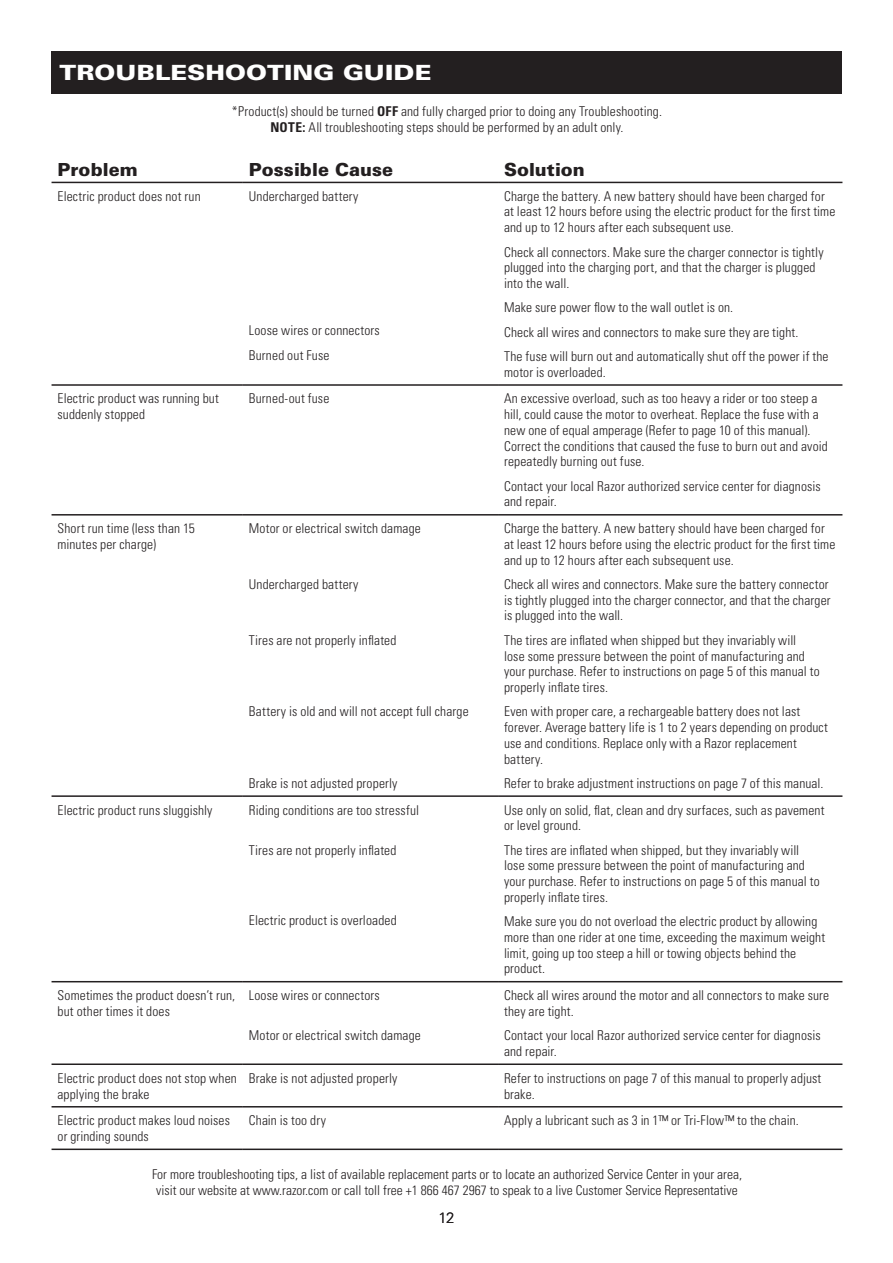
<style>
.page{position:relative;width:893px;height:1263px;background:#fff}
.page>*{position:absolute;margin:0;border:0;box-sizing:border-box;transform-origin:0 0}
.t1{font:900 21px "Univers LT Std";letter-spacing:.005em;color:#fff;scale:1.2 1}
.t2{font:900 18px "Univers LT Std";color:#231f20}
.t3{font:300 15px "Univers LT Std";color:#231f20}
.t4{font:300 condensed 13.5px/15.8px "Univers LT Std";letter-spacing:.01em;color:#231f20}
.s1{font-weight:700}
</style>
<div class="page">
<hr style="left:52px;top:182px;width:191px;height:1px;background:#231f20">
<hr style="left:243px;top:182px;width:255px;height:1px;background:#231f20">
<hr style="left:498px;top:182px;width:344px;height:1px;background:#231f20">
<hr style="left:52px;top:384px;width:191px;height:2px;background:#231f20">
<hr style="left:243px;top:384px;width:255px;height:2px;background:#231f20">
<hr style="left:498px;top:384px;width:344px;height:2px;background:#231f20">
<hr style="left:52px;top:514px;width:191px;height:1px;background:#231f20">
<hr style="left:243px;top:514px;width:255px;height:1px;background:#231f20">
<hr style="left:498px;top:514px;width:344px;height:1px;background:#231f20">
<hr style="left:52px;top:795px;width:191px;height:2px;background:#231f20">
<hr style="left:243px;top:795px;width:255px;height:2px;background:#231f20">
<hr style="left:498px;top:795px;width:344px;height:2px;background:#231f20">
<hr style="left:52px;top:981px;width:191px;height:1px;background:#231f20">
<hr style="left:243px;top:981px;width:255px;height:1px;background:#231f20">
<hr style="left:498px;top:981px;width:344px;height:1px;background:#231f20">
<hr style="left:52px;top:1063px;width:191px;height:2px;background:#231f20">
<hr style="left:243px;top:1063px;width:255px;height:2px;background:#231f20">
<hr style="left:498px;top:1063px;width:344px;height:2px;background:#231f20">
<hr style="left:52px;top:1106px;width:191px;height:1px;background:#231f20">
<hr style="left:243px;top:1106px;width:255px;height:1px;background:#231f20">
<hr style="left:498px;top:1106px;width:344px;height:1px;background:#231f20">
<hr style="left:52px;top:1148px;width:191px;height:2px;background:#231f20">
<hr style="left:243px;top:1148px;width:255px;height:2px;background:#231f20">
<hr style="left:498px;top:1148px;width:344px;height:2px;background:#231f20">
<div style="left:51px;top:51px;width:791px;height:43px;background:#231f20"></div>
<h2 class="t1" style="left:60px;top:59px;width:311px">TROUBLESHOOTING GUIDE</h2>
<p class="t4" style="left:232px;top:104px;width:432px">*Product(s) should be turned <span class="s1">OFF</span> and fully charged prior to doing any Troubleshooting.</p>
<p class="t4" style="left:270px;top:119px;width:355px"><span class="s1">NOTE:</span> All troubleshooting steps should be performed by an adult only.</p>
<p class="t2" style="left:58px;top:159px;width:82px">Problem</p>
<p class="t2" style="left:249px;top:159px;width:146px">Possible Cause</p>
<p class="t2" style="left:504px;top:159px;width:82px">Solution</p>
<p class="t4" style="left:58px;top:188px;width:145px">Electric product does not run</p>
<p class="t4" style="left:249px;top:188px;width:111px">Undercharged battery</p>
<p class="t4" style="left:504px;top:188px;width:333px">Charge the battery. A new battery should have been charged for at least 12 hours before using the electric product for the first time and up to 12 hours after each subsequent use.</p>
<p class="t4" style="left:504px;top:244px;width:321px">Check all connectors. Make sure the charger connector is tightly plugged into the charging port, and that the charger is plugged into the wall.</p>
<p class="t4" style="left:504px;top:300px;width:231px">Make sure power flow to the wall outlet is on.</p>
<p class="t4" style="left:504px;top:324px;width:296px">Check all wires and connectors to make sure they are tight.</p>
<p class="t4" style="left:504px;top:348px;width:326px">The fuse will burn out and automatically shut off the power if the motor is overloaded.</p>
<p class="t4" style="left:249px;top:318px;width:132px;line-height:24.3px">Loose wires or connectors<br>Burned out Fuse</p>
<p class="t4" style="left:58px;top:391px;width:163px">Electric product was running but suddenly stopped</p>
<p class="t4" style="left:249px;top:391px;width:82px">Burned-out fuse</p>
<p class="t4" style="left:504px;top:391px;width:325px">An excessive overload, such as too heavy a rider or too steep a hill, could cause the motor to overheat. Replace the fuse with a new one of equal amperage (Refer to page 10 of this manual).<br>Correct the conditions that caused the fuse to burn out and avoid repeatedly burning out fuse.</p>
<p class="t4" style="left:504px;top:478px;width:318px">Contact your local Razor authorized service center for diagnosis and repair.</p>
<p class="t4" style="left:58px;top:521px;width:139px">Short run time (less than 15 minutes per charge)</p>
<p class="t4" style="left:249px;top:521px;width:173px">Motor or electrical switch damage</p>
<p class="t4" style="left:249px;top:576px;width:111px">Undercharged battery</p>
<p class="t4" style="left:504px;top:521px;width:333px">Charge the battery. A new battery should have been charged for at least 12 hours before using the electric product for the first time and up to 12 hours after each subsequent use.</p>
<p class="t4" style="left:504px;top:576px;width:328px">Check all wires and connectors. Make sure the battery connector is tightly plugged into the charger connector, and that the charger is plugged into the wall.</p>
<p class="t4" style="left:504px;top:632px;width:317px">The tires are inflated when shipped but they invariably will lose some pressure between the point of manufacturing and your purchase. Refer to instructions on page 5 of this manual to properly inflate tires.</p>
<p class="t4" style="left:504px;top:704px;width:325px">Even with proper care, a rechargeable battery does not last forever. Average battery life is 1 to 2 years depending on product use and conditions. Replace only with a Razor replacement battery.</p>
<p class="t4" style="left:504px;top:775px;width:321px">Refer to brake adjustment instructions on page 7 of this manual.</p>
<p class="t4" style="left:249px;top:632px;width:149px">Tires are not properly inflated</p>
<p class="t4" style="left:249px;top:704px;width:221px">Battery is old and will not accept full charge</p>
<p class="t4" style="left:249px;top:775px;width:150px">Brake is not adjusted properly</p>
<p class="t4" style="left:58px;top:802px;width:156px">Electric product runs sluggishly</p>
<p class="t4" style="left:249px;top:802px;width:172px">Riding conditions are too stressful</p>
<p class="t4" style="left:249px;top:842px;width:149px">Tires are not properly inflated</p>
<p class="t4" style="left:249px;top:913px;width:149px">Electric product is overloaded</p>
<p class="t4" style="left:58px;top:987px;width:179px">Sometimes the product doesn’t run, but other times it does</p>
<p class="t4" style="left:249px;top:987px;width:132px">Loose wires or connectors</p>
<p class="t4" style="left:249px;top:1027px;width:173px">Motor or electrical switch damage</p>
<p class="t4" style="left:504px;top:802px;width:322px">Use only on solid, flat, clean and dry surfaces, such as pavement or level ground.</p>
<p class="t4" style="left:504px;top:842px;width:317px">The tires are inflated when shipped, but they invariably will lose some pressure between the point of manufacturing and your purchase. Refer to instructions on page 5 of this manual to properly inflate tires.</p>
<p class="t4" style="left:504px;top:913px;width:323px">Make sure you do not overload the electric product by allowing more than one rider at one time, exceeding the maximum weight limit, going up too steep a hill or towing objects behind the product.</p>
<p class="t4" style="left:504px;top:987px;width:327px">Check all wires around the motor and all connectors to make sure they are tight.</p>
<p class="t4" style="left:504px;top:1027px;width:318px">Contact your local Razor authorized service center for diagnosis and repair.</p>
<p class="t4" style="left:58px;top:1070px;width:181px">Electric product does not stop when applying the brake</p>
<p class="t4" style="left:249px;top:1070px;width:150px">Brake is not adjusted properly</p>
<p class="t4" style="left:504px;top:1070px;width:319px">Refer to instructions on page 7 of this manual to properly adjust brake.</p>
<p class="t4" style="left:58px;top:1113px;width:174px">Electric product makes loud noises or grinding sounds</p>
<p class="t4" style="left:249px;top:1113px;width:79px">Chain is too dry</p>
<p class="t4" style="left:504px;top:1113px;width:296px">Apply a lubricant such as 3 in 1™ or Tri-Flow™ to the chain.</p>
<p class="t4" style="left:152px;top:1167px;width:591px;text-align:center">For more troubleshooting tips, a list of available replacement parts or to locate an authorized Service Center in your area, visit our website at www.razor.com or call toll free +1 866 467 2967 to speak to a live Customer Service Representative</p>
<p class="t3" style="left:438px;top:1208px;width:17px">12</p>
</div>
